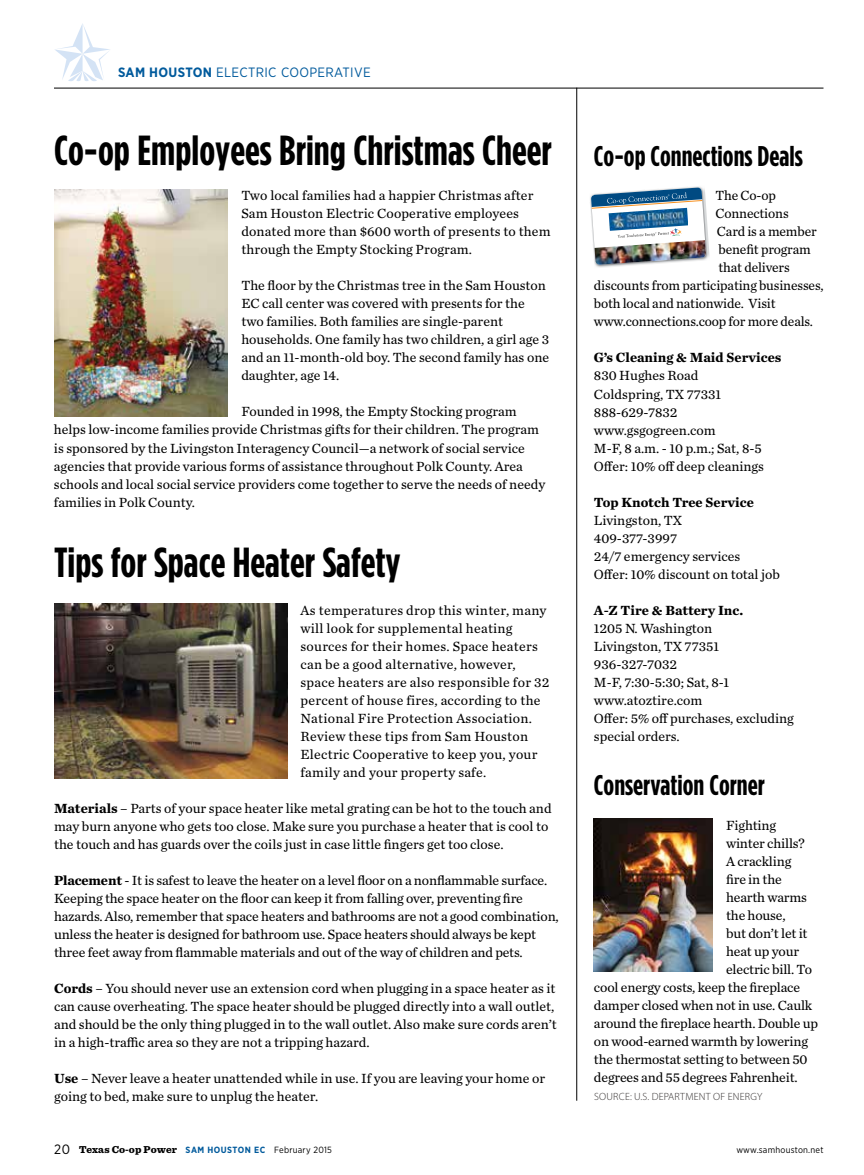
<style>
.page{position:relative;width:864px;height:1175px;background:#fff}
.page>*{position:absolute;margin:0;border:0;box-sizing:border-box;transform-origin:0 0}
.t1{font:700 42px "Gotham Condensed";color:#000}
.t2{font:700 28.5px "Gotham Condensed";color:#000}
.t3{font:13.8px/18px "Chronicle Text G2";color:#000}
.t4{font:13.8px/18px "Chronicle Text G2";letter-spacing:.02em;color:#000}
.t5{font:700 13.8px "Chronicle Text G2";color:#000}
.t6{font:13.5px "Gotham Narrow";letter-spacing:.025em;color:#005a9c}
.t7{font:900 10.5px "Sentinel";letter-spacing:.005em;color:#000}
.t8{font:300 10.5px "Myriad Pro";letter-spacing:.02em;color:#373333}
.t9{font:9px "Gotham Narrow";letter-spacing:.025em;color:#000}
.s1{font-weight:700}
.s2{font-family:"Gotham Narrow";font-weight:400;font-size:13.5px}
.s3{font-family:"Gotham Narrow";font-weight:700;font-size:9px;color:#005a9c}
.s4{font-family:"Gotham Narrow";font-weight:400;font-size:9px}
</style>
<div class="page">
<hr style="left:54px;top:88px;width:770px;height:1px;background:#000">
<svg style="left:55px;top:23px;width:55px;height:58px"></svg>
<img style="left:594px;top:819px;width:119px;height:152px">
<hr style="left:576px;top:88px;width:1px;height:1012px;background:#000">
<img style="left:590px;top:186px;width:120px;height:82px">
<img style="left:591px;top:187px;width:115px;height:78px">
<img style="left:54px;top:189px;width:174px;height:227px">
<img style="left:54px;top:603px;width:233px;height:175px">
<p class="t6" style="left:118px;top:64px;width:254px"><span class="s1">SAM HOUSTON</span> electric Cooperative</p>
<h1 class="t1" style="left:54px;top:126px;width:499px">Co-op Employees Bring Christmas Cheer</h1>
<p class="t3" style="left:241px;top:186px;width:311px">Two local families had a happier Christmas after Sam Houston Electric Cooperative employees donated more than $600 worth of presents to them through the Empty Stocking Program.</p>
<p class="t3" style="left:241px;top:276px;width:309px">The floor by the Christmas tree in the Sam Houston EC call center was covered with presents for the two families. Both families are single-parent households. One family has two children, a girl age 3 and an 11-month-old boy. The second family has one daughter, age 14.</p>
<p class="t3" style="left:54px;top:402px;width:493px;text-indent:187px">Founded in 1998, the Empty Stocking program helps low-income families provide Christmas gifts for their children. The program is sponsored by the Livingston Interagency Council—a network of social service agencies that provide various forms of assistance throughout Polk County. Area schools and local social service providers come together to serve the needs of needy families in Polk County.</p>
<h1 class="t1" style="left:54px;top:537px;width:348px">Tips for Space Heater Safety</h1>
<p class="t4" style="left:301px;top:600px;width:250px">As temperatures drop this winter, many will look for supplemental heating sources for their homes. Space heaters can be a good alternative, however, space heaters are also responsible for 32 percent of house fires, according to the National Fire Protection Association.<br>Review these tips from Sam Houston Electric Cooperative to keep you, your family and your property safe.</p>
<p class="t3" style="left:54px;top:798px;width:499px"><span class="s1">Materials</span> – Parts of your space heater like metal grating can be hot to the touch and may burn anyone who gets too close. Make sure you purchase a heater that is cool to the touch and has guards over the coils just in case little fingers get too close.</p>
<p class="t3" style="left:54px;top:870px;width:506px"><span class="s1">Placement</span> - It is safest to leave the heater on a level floor on a nonflammable surface.<br>Keeping the space heater on the floor can keep it from falling over, preventing fire hazards. Also, remember that space heaters and bathrooms are not a good combination, unless the heater is designed for bathroom use. Space heaters should always be kept three feet away from flammable materials and out of the way of children and pets.</p>
<p class="t3" style="left:54px;top:978px;width:504px"><span class="s1">Cords</span> – You should never use an extension cord when plugging in a space heater as it can cause overheating. The space heater should be plugged directly into a wall outlet, and should be the only thing plugged in to the wall outlet. Also make sure cords aren’t in a high-traffic area so they are not a tripping hazard.</p>
<p class="t3" style="left:54px;top:1068px;width:493px"><span class="s1">Use</span> – Never leave a heater unattended while in use. If you are leaving your home or going to bed, make sure to unplug the heater.</p>
<h2 class="t2" style="left:594px;top:140px;width:210px">Co-op Connections Deals</h2>
<p class="t3" style="left:715px;top:186px;width:62px">The Co-op</p>
<p class="t3" style="left:715px;top:204px;width:75px">Connections</p>
<p class="t3" style="left:717px;top:222px;width:101px">Card is a member</p>
<p class="t3" style="left:718px;top:240px;width:94px">benefit program</p>
<p class="t3" style="left:718px;top:258px;width:73px">that delivers</p>
<p class="t3" style="left:594px;top:276px;width:231px">discounts from participating businesses,</p>
<p class="t3" style="left:594px;top:294px;width:183px">both local and nationwide. Visit</p>
<p class="t3" style="left:594px;top:312px;width:220px">www.connections.coop for more deals.</p>
<p class="t5" style="left:594px;top:347px;width:189px">G’s Cleaning &amp; Maid Services</p>
<p class="t3" style="left:594px;top:366px;width:171px">830 Hughes Road<br>Coldspring, TX 77331<br>888-629-7832 www.gsgogreen.com<br>M-F, 8 a.m. - 10 p.m.; Sat, 8-5<br>Offer: 10% off deep cleanings</p>
<p class="t5" style="left:594px;top:491px;width:161px">Top Knotch Tree Service</p>
<p class="t3" style="left:594px;top:510px;width:187px">Livingston, TX<br>409-377-3997<br>24/7 emergency services<br>Offer: 10% discount on total job</p>
<p class="t5" style="left:594px;top:599px;width:151px">A-Z Tire &amp; Battery Inc.</p>
<p class="t3" style="left:594px;top:618px;width:201px">1205 N. Washington<br>Livingston, TX 77351<br>936-327-7032<br>M-F, 7:30-5:30; Sat, 8-1 www.atoztire.com<br>Offer: 5% off purchases, excluding special orders.</p>
<h2 class="t2" style="left:594px;top:768px;width:172px">Conservation Corner</h2>
<p class="t3" style="left:726px;top:815px;width:52px">Fighting</p>
<p class="t3" style="left:726px;top:833px;width:80px">winter chills?</p>
<p class="t3" style="left:726px;top:851px;width:67px">A crackling</p>
<p class="t3" style="left:726px;top:869px;width:57px">fire in the</p>
<p class="t3" style="left:726px;top:887px;width:83px">hearth warms</p>
<p class="t3" style="left:726px;top:905px;width:61px">the house,</p>
<p class="t3" style="left:726px;top:923px;width:83px">but don’t let it</p>
<p class="t3" style="left:726px;top:941px;width:75px">heat up your</p>
<p class="t3" style="left:726px;top:959px;width:87px">electric bill. To</p>
<p class="t3" style="left:594px;top:977px;width:208px">cool energy costs, keep the fireplace</p>
<p class="t3" style="left:594px;top:995px;width:220px">damper closed when not in use. Caulk</p>
<p class="t3" style="left:594px;top:1013px;width:226px">around the fireplace hearth. Double up</p>
<p class="t3" style="left:594px;top:1031px;width:215px">on wood-earned warmth by lowering</p>
<p class="t3" style="left:594px;top:1049px;width:215px">the thermostat setting to between 50</p>
<p class="t3" style="left:594px;top:1067px;width:205px">degrees and 55 degrees Fahrenheit.</p>
<p class="t8" style="left:594px;top:1090px;width:170px">SOURCE: U.S. DEPARTMENT OF ENERGY</p>
<p class="t7" style="left:54px;top:1140px;width:280px"><span class="s2">20</span> Texas Co-op Power <span class="s3">SAM HOUSTON EC</span> <span class="s4">February 2015</span></p>
<p class="t9" style="left:736px;top:1144px;width:89px">www.samhouston.net</p>
</div>
